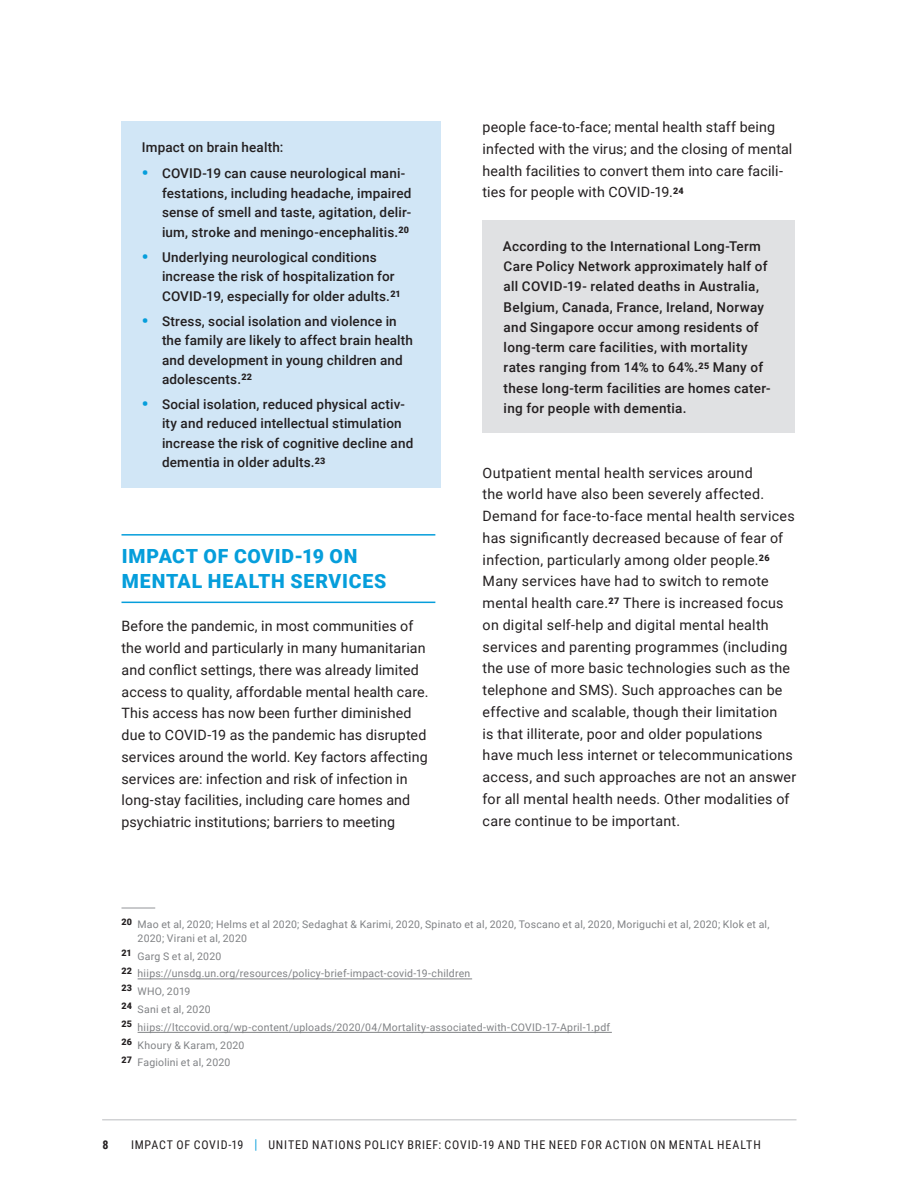
<style>
.page{position:relative;width:918px;height:1188px;background:#fff}
.page>*{position:absolute;margin:0;border:0;box-sizing:border-box;transform-origin:0 0}
.PMREV_SH_section_hea{font:900 19.5px/25.5px "Roboto";letter-spacing:.04em;color:#069edb}
.PMrev_TX_ragged_colu{font:14.25px/21.8px "Roboto";letter-spacing:.015em;color:#231f20}
.PMrev_TABLE_TXT{font:500 13.5px/19.5px "Roboto";letter-spacing:.015em;color:#231f20}
.t1{font:12px "Roboto Condensed";letter-spacing:.065em;color:#231f20}
.t2{font:700 12px "Roboto Condensed";color:#231f20}
.Footnote_SPANNED_REV{font:10.5px/13.5px "Roboto";letter-spacing:.02em;color:#808285}
.s1{font-weight:900;font-size:18px;color:#069edb}
.s2{font-size:13.5px;color:#069edb}
</style>
<div class="page">
<hr style="left:102px;top:1119px;width:695px;height:1px;background:#d1d2d4">
<hr style="left:122px;top:534px;width:313px;height:2px;background:#069edb">
<hr style="left:122px;top:602px;width:313px;height:1px;background:#069edb">
<div style="left:122px;top:122px;width:319px;height:366px;background:#d1e6f6"></div>
<hr style="left:122px;top:908px;width:33px;height:1px;background:#939598">
<hr style="left:138px;top:979px;width:334px;height:1px;background:#808285">
<hr style="left:138px;top:1032px;width:474px;height:1px;background:#808285">
<div style="left:483px;top:220px;width:312px;height:213px;background:#e0e1e3"></div>
<p class="PMrev_TABLE_TXT" style="left:142px;top:137px;width:143px">Impact on brain health:</p>
<p class="PMrev_TABLE_TXT" style="left:162px;top:162px;width:251px;text-indent:-20px"><span class="s1">•</span> COVID-19 can cause neurological mani&shy;festations, including headache, impaired sense of smell and taste, agitation, delir&shy;ium, stroke and meningo-encephalitis.<sup>20</sup></p>
<p class="PMrev_TABLE_TXT" style="left:162px;top:247px;width:240px;text-indent:-20px"><span class="s1">•</span> Underlying neurological conditions increase the risk of hospitalization for<br>COVID-19, especially for older adults.<sup>21</sup></p>
<p class="PMrev_TABLE_TXT" style="left:162px;top:311px;width:252px;text-indent:-20px"><span class="s1">•</span> Stress, social isolation and violence in the family are likely to affect brain health and development in young children and adolescents.<sup>22</sup></p>
<p class="PMrev_TABLE_TXT" style="left:162px;top:394px;width:253px;text-indent:-20px"><span class="s1">•</span> Social isolation, reduced physical activ&shy;ity and reduced intellectual stimulation increase the risk of cognitive decline and dementia in older adults.<sup>23</sup></p>
<p class="PMREV_SH_section_hea" style="left:122px;top:542px;width:266px">IMPACT OF COVID-19 ON<br>MENTAL HEALTH SERVICES</p>
<p class="PMrev_TX_ragged_colu" style="left:122px;top:615px;width:309px">Before the pandemic, in most communities of the world and particularly in many humanitarian and conflict settings, there was already limited access to quality, affordable mental health care.<br>This access has now been further diminished due to COVID-19 as the pandemic has disrupted services around the world. Key factors affecting services are: infection and risk of infection in long-stay facilities, including care homes and psychiatric institutions; barriers to meeting</p>
<p class="PMrev_TX_ragged_colu" style="left:483px;top:116px;width:311px">people face-to-face; mental health staff being infected with the virus; and the closing of mental health facilities to convert them into care facili&shy;ties for people with COVID-19.<sup>24</sup></p>
<p class="PMrev_TABLE_TXT" style="left:503px;top:235px;width:269px;line-height:20.2px">According to the International Long-Term Care Policy Network approximately half of all COVID-19- related deaths in Australia, Belgium, Canada, France, Ireland, Norway and Singapore occur among residents of long-term care facilities, with mortality rates ranging from 14% to 64%.<sup>25</sup> Many of these long-term facilities are homes cater&shy;ing for people with dementia.</p>
<p class="PMrev_TX_ragged_colu" style="left:483px;top:461px;width:315px">Outpatient mental health services around<br>the world have also been severely affected.<br>Demand for face-to-face mental health services has significantly decreased because of fear of infection, particularly among older people.<sup>26<br></sup>Many services have had to switch to remote mental health care.<sup>27</sup> There is increased focus on digital self-help and digital mental health services and parenting programmes (including the use of more basic technologies such as the telephone and SMS). Such approaches can be effective and scalable, though their limitation<br>is that illiterate, poor and older populations have much less internet or telecommunications access, and such approaches are not an answer for all mental health needs. Other modalities of care continue to be important.</p>
<p class="Footnote_SPANNED_REV" style="left:138px;top:917px;width:633px;text-indent:-16px"><sup>20</sup> Mao et al, 2020; Helms et al 2020; Sedaghat &amp; Karimi, 2020, Spinato et al, 2020, Toscano et al, 2020, Moriguchi et al, 2020; Klok et al,<br>2020; Virani et al, 2020</p>
<p class="Footnote_SPANNED_REV" style="left:122px;top:949px;width:101px"><sup>21</sup> Garg S et al, 2020</p>
<p class="Footnote_SPANNED_REV" style="left:122px;top:967px;width:350px"><sup>22</sup> hiips://unsdg.un.org/resources/policy-brief-impact-covid-19-children</p>
<p class="Footnote_SPANNED_REV" style="left:122px;top:984px;width:70px"><sup>23</sup> WHO, 2019</p>
<p class="Footnote_SPANNED_REV" style="left:122px;top:1002px;width:91px"><sup>24</sup> Sani et al, 2020</p>
<p class="Footnote_SPANNED_REV" style="left:122px;top:1020px;width:490px"><sup>25</sup> hiips://ltccovid.org/wp-content/uploads/2020/04/Mortality-associated-with-COVID-17-April-1.pdf</p>
<p class="Footnote_SPANNED_REV" style="left:122px;top:1038px;width:125px"><sup>26</sup> Khoury &amp; Karam, 2020</p>
<p class="Footnote_SPANNED_REV" style="left:122px;top:1056px;width:111px"><sup>27</sup> Fagiolini et al, 2020</p>
<p class="t2" style="left:102px;top:1136px;width:8px">8</p>
<p class="t1" style="left:131px;top:1136px;width:631px">IMPACT OF COVID-19 <span class="s2">|</span> UNITED NATIONS POLICY BRIEF: COVID-19 AND THE NEED FOR ACTION ON MENTAL HEALTH</p>
</div>
